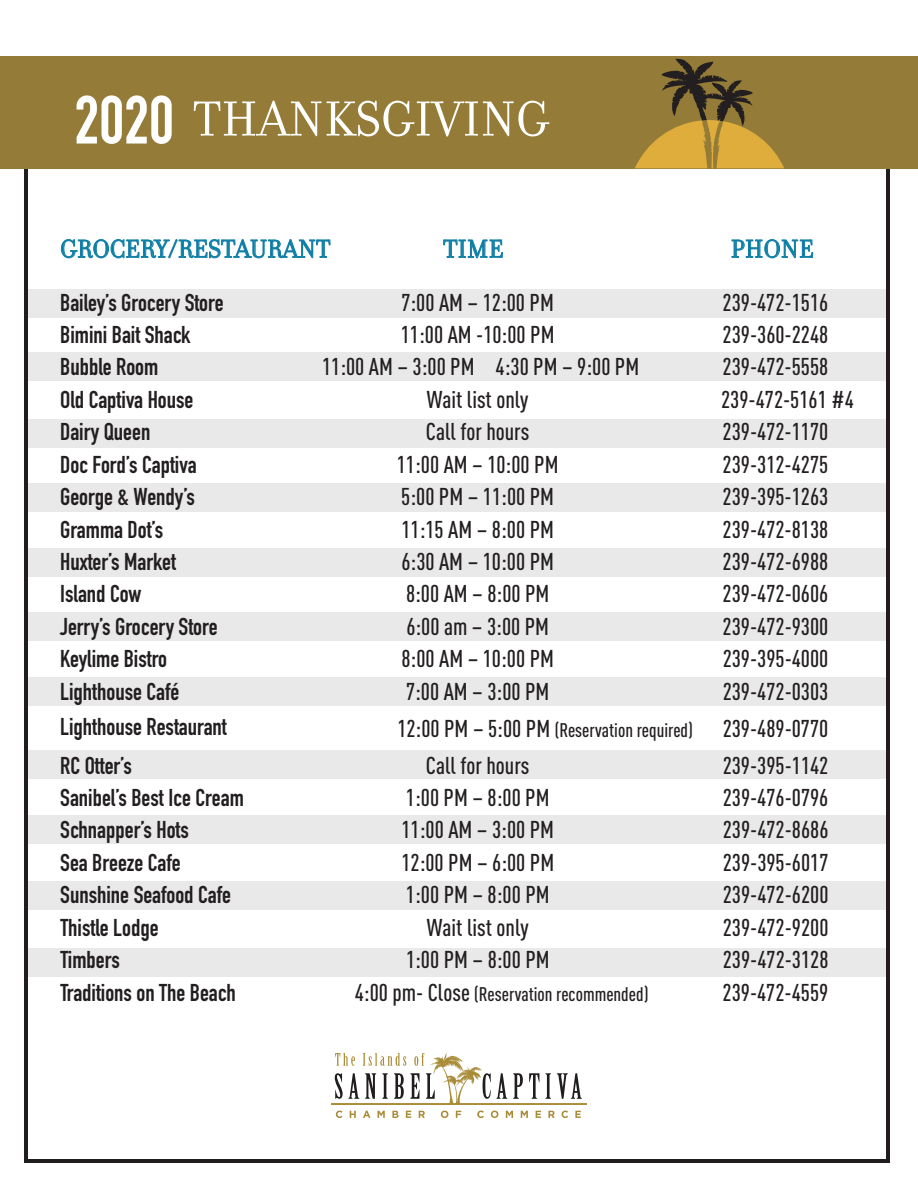
<style>
.page{position:relative;width:918px;height:1188px;background:#fff}
.page>*{position:absolute;margin:0;border:0;box-sizing:border-box;transform-origin:0 0}
.t1{font:53.1px "Filosofia";color:#fff}
.t2{font:27px "Filosofia";color:#0081a7}
.t3{font:500 24px "DIN Cond";color:#231f20}
.t4{font:700 24px "DIN Condensed";color:#231f20}
.t5{font:500 19.5px "DIN Cond";color:#231f20}
.s1{font-family:"DIN Condensed";font-weight:700;font-size:66.9px}
.s2{font-size:24px}
</style>
<div class="page">
<hr style="left:24px;top:157px;width:4px;height:1005px;background:#211d1e">
<hr style="left:887px;top:157px;width:3px;height:1005px;background:#211d1e">
<div style="left:0;top:56px;width:918px;height:113px;background:#947c38"></div>
<svg style="left:513px;top:1073px;width:10px;height:26px"></svg>
<svg style="left:529px;top:1073px;width:10px;height:26px"></svg>
<svg style="left:545px;top:1073px;width:6px;height:26px"></svg>
<svg style="left:557px;top:1073px;width:25px;height:26px"></svg>
<svg style="left:336px;top:1111px;width:6px;height:7px"></svg>
<svg style="left:350px;top:1111px;width:6px;height:7px"></svg>
<svg style="left:363px;top:1111px;width:7px;height:7px"></svg>
<svg style="left:378px;top:1111px;width:7px;height:7px"></svg>
<svg style="left:392px;top:1111px;width:7px;height:7px"></svg>
<svg style="left:406px;top:1111px;width:5px;height:7px"></svg>
<svg style="left:419px;top:1111px;width:6px;height:7px"></svg>
<svg style="left:441px;top:1111px;width:7px;height:7px"></svg>
<svg style="left:456px;top:1111px;width:5px;height:7px"></svg>
<svg style="left:477px;top:1111px;width:7px;height:7px"></svg>
<svg style="left:491px;top:1111px;width:7px;height:7px"></svg>
<svg style="left:506px;top:1111px;width:7px;height:7px"></svg>
<svg style="left:521px;top:1111px;width:7px;height:7px"></svg>
<svg style="left:536px;top:1111px;width:5px;height:7px"></svg>
<svg style="left:548px;top:1111px;width:7px;height:7px"></svg>
<svg style="left:562px;top:1111px;width:6px;height:7px"></svg>
<svg style="left:575px;top:1111px;width:6px;height:7px"></svg>
<svg style="left:335px;top:1053px;width:172px;height:50px"></svg>
<hr style="left:331px;top:1103px;width:256px;height:2px;background:#a88b36">
<svg style="left:635px;top:58px;width:149px;height:110px"></svg>
<hr style="left:24px;top:1159px;width:866px;height:3px;background:#211d1e">
<svg style="left:61px;top:239px;width:270px;height:20px"></svg>
<svg style="left:443px;top:239px;width:60px;height:20px"></svg>
<svg style="left:731px;top:239px;width:82px;height:20px"></svg>
<div style="left:26px;top:289px;width:863px;height:28px;background:#e9e9e9"></div>
<div style="left:26px;top:352px;width:863px;height:29px;background:#e9e9e9"></div>
<div style="left:26px;top:419px;width:863px;height:29px;background:#e9e9e9"></div>
<div style="left:26px;top:483px;width:863px;height:29px;background:#e9e9e9"></div>
<div style="left:26px;top:548px;width:863px;height:29px;background:#e9e9e9"></div>
<div style="left:26px;top:612px;width:863px;height:29px;background:#e9e9e9"></div>
<div style="left:26px;top:677px;width:863px;height:29px;background:#e9e9e9"></div>
<div style="left:26px;top:750px;width:863px;height:29px;background:#e9e9e9"></div>
<div style="left:26px;top:815px;width:863px;height:29px;background:#e9e9e9"></div>
<div style="left:26px;top:881px;width:863px;height:29px;background:#e9e9e9"></div>
<div style="left:26px;top:948px;width:863px;height:28px;background:#e9e9e9"></div>
<h1 class="t1" style="left:74px;top:90px;width:476px"><span class="s1">2020</span> THANKSGIVING</h1>
<p class="t2" style="left:60px;top:234px;width:272px">GROCERY/RESTAURANT</p>
<p class="t2" style="left:443px;top:234px;width:62px">TIME</p>
<p class="t2" style="left:731px;top:234px;width:85px">PHONE</p>
<p class="t4" style="left:60px;top:286px;width:165px">Bailey’s Grocery Store</p>
<p class="t3" style="left:401px;top:288px;width:154px">7:00 AM – 12:00 PM</p>
<p class="t3" style="left:723px;top:288px;width:107px">239-472-1516</p>
<p class="t4" style="left:60px;top:318px;width:132px">Bimini Bait Shack</p>
<p class="t3" style="left:401px;top:320px;width:155px">11:00 AM -10:00 PM</p>
<p class="t3" style="left:723px;top:320px;width:107px">239-360-2248</p>
<p class="t4" style="left:60px;top:351px;width:100px">Bubble Room</p>
<p class="t3" style="left:322px;top:353px;width:319px">11:00 AM – 3:00 PM 4:30 PM – 9:00 PM</p>
<p class="t3" style="left:723px;top:353px;width:107px">239-472-5558</p>
<p class="t4" style="left:60px;top:383px;width:135px">Old Captiva House</p>
<p class="t3" style="left:427px;top:385px;width:103px">Wait list only</p>
<p class="t3" style="left:721px;top:385px;width:134px">239-472-5161 #4</p>
<p class="t4" style="left:60px;top:416px;width:92px">Dairy Queen</p>
<p class="t3" style="left:426px;top:417px;width:105px">Call for hours</p>
<p class="t3" style="left:723px;top:417px;width:107px">239-472-1170</p>
<p class="t4" style="left:60px;top:448px;width:138px">Doc Ford’s Captiva</p>
<p class="t3" style="left:397px;top:450px;width:163px">11:00 AM – 10:00 PM</p>
<p class="t3" style="left:723px;top:450px;width:107px">239-312-4275</p>
<p class="t4" style="left:60px;top:481px;width:136px">George &amp; Wendy’s</p>
<p class="t3" style="left:401px;top:482px;width:154px">5:00 PM – 11:00 PM</p>
<p class="t3" style="left:723px;top:482px;width:107px">239-395-1263</p>
<p class="t4" style="left:60px;top:513px;width:104px">Gramma Dot’s</p>
<p class="t3" style="left:401px;top:515px;width:154px">11:15 AM – 8:00 PM</p>
<p class="t3" style="left:723px;top:515px;width:107px">239-472-8138</p>
<p class="t4" style="left:60px;top:545px;width:117px">Huxter’s Market</p>
<p class="t3" style="left:401px;top:547px;width:154px">6:30 AM – 10:00 PM</p>
<p class="t3" style="left:723px;top:547px;width:107px">239-472-6988</p>
<p class="t4" style="left:60px;top:578px;width:83px">Island Cow</p>
<p class="t3" style="left:406px;top:580px;width:145px">8:00 AM – 8:00 PM</p>
<p class="t3" style="left:723px;top:580px;width:107px">239-472-0606</p>
<p class="t4" style="left:60px;top:610px;width:159px">Jerry’s Grocery Store</p>
<p class="t3" style="left:406px;top:612px;width:144px">6:00 am – 3:00 PM</p>
<p class="t3" style="left:723px;top:612px;width:107px">239-472-9300</p>
<p class="t4" style="left:60px;top:643px;width:108px">Keylime Bistro</p>
<p class="t3" style="left:401px;top:644px;width:154px">8:00 AM – 10:00 PM</p>
<p class="t3" style="left:723px;top:644px;width:107px">239-395-4000</p>
<p class="t4" style="left:60px;top:675px;width:121px">Lighthouse Café</p>
<p class="t3" style="left:406px;top:677px;width:145px">7:00 AM – 3:00 PM</p>
<p class="t3" style="left:723px;top:677px;width:107px">239-472-0303</p>
<p class="t4" style="left:60px;top:711px;width:168px">Lighthouse Restaurant</p>
<p class="t3" style="left:723px;top:714px;width:107px">239-489-0770</p>
<p class="t4" style="left:60px;top:749px;width:73px">RC Otter’s</p>
<p class="t3" style="left:426px;top:751px;width:105px">Call for hours</p>
<p class="t3" style="left:723px;top:751px;width:107px">239-395-1142</p>
<p class="t4" style="left:60px;top:781px;width:185px">Sanibel’s Best Ice Cream</p>
<p class="t3" style="left:406px;top:783px;width:145px">1:00 PM – 8:00 PM</p>
<p class="t3" style="left:723px;top:783px;width:107px">239-476-0796</p>
<p class="t4" style="left:60px;top:814px;width:130px">Schnapper’s Hots</p>
<p class="t3" style="left:402px;top:816px;width:154px">11:00 AM – 3:00 PM</p>
<p class="t3" style="left:723px;top:816px;width:107px">239-472-8686</p>
<p class="t4" style="left:60px;top:846px;width:122px">Sea Breeze Cafe</p>
<p class="t3" style="left:401px;top:848px;width:154px">12:00 PM – 6:00 PM</p>
<p class="t3" style="left:723px;top:848px;width:107px">239-395-6017</p>
<p class="t4" style="left:60px;top:879px;width:172px">Sunshine Seafood Cafe</p>
<p class="t3" style="left:406px;top:880px;width:145px">1:00 PM – 8:00 PM</p>
<p class="t3" style="left:723px;top:880px;width:107px">239-472-6200</p>
<p class="t4" style="left:60px;top:911px;width:100px">Thistle Lodge</p>
<p class="t3" style="left:427px;top:913px;width:103px">Wait list only</p>
<p class="t3" style="left:723px;top:913px;width:107px">239-472-9200</p>
<p class="t4" style="left:60px;top:944px;width:61px">Timbers</p>
<p class="t3" style="left:406px;top:945px;width:145px">1:00 PM – 8:00 PM</p>
<p class="t3" style="left:723px;top:945px;width:107px">239-472-3128</p>
<p class="t4" style="left:60px;top:976px;width:177px">Traditions on The Beach</p>
<p class="t5" style="left:355px;top:982px;width:295px"><span class="s2">4:00 pm- Close</span> (Reservation recommended)</p>
<p class="t3" style="left:723px;top:978px;width:107px">239-472-4559</p>
<p class="t5" style="left:397px;top:718px;width:297px"><span class="s2">12:00 PM – 5:00 PM</span> (Reservation required)</p>
</div>
